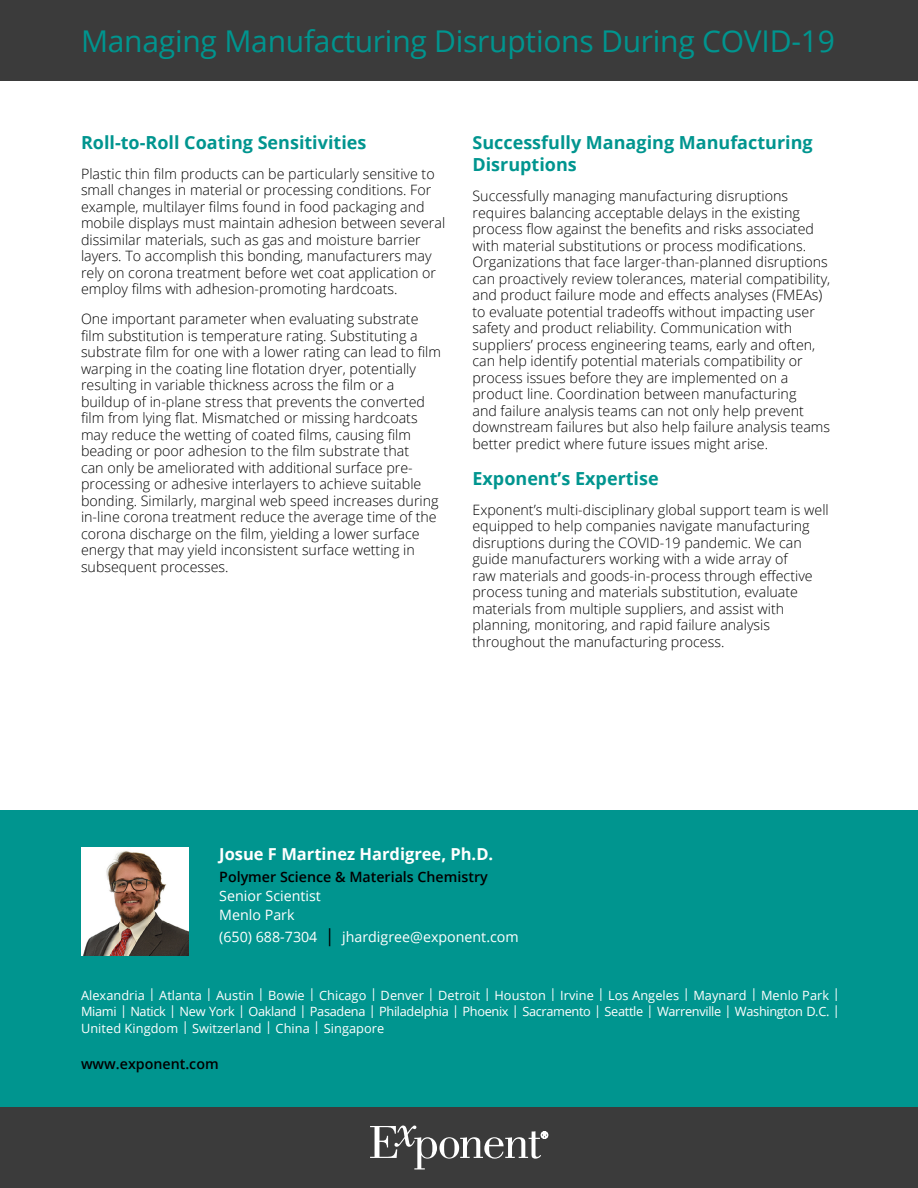
<style>
.page{position:relative;width:918px;height:1188px;background:#fff}
.page>*{position:absolute;margin:0;border:0;box-sizing:border-box;transform-origin:0 0}
.t1{font:30px "Open Sans";letter-spacing:-.01em;color:#00958f}
.t2{font:700 18px/22.5px "Open Sans";color:#00958f}
.t3{font:700 16.5px "Open Sans";color:#fff}
.t4{font:300 14.25px/16.5px "Open Sans";color:#000}
.t5{font:14.25px/19.2px "Open Sans";color:#fff}
.t6{font:600 14.25px "Open Sans";color:#000}
.t7{font:12.75px/16.5px "Open Sans";letter-spacing:.005em;color:#fff;text-align:justify}
.s1{font-size:18px;color:#000}
</style>
<div class="page">
<div style="left:0;top:810px;width:918px;height:297px;background:#00958f"></div>
<div style="left:0;top:1107px;width:918px;height:81px;background:#3b3b3b"></div>
<svg style="left:370px;top:1126px;width:178px;height:43px"></svg>
<div style="left:0;top:0;width:918px;height:81px;background:#3b3b3b"></div>
<img style="left:81px;top:848px;width:108px;height:108px">
<h1 class="t1" style="left:81px;top:21px;width:755px">Managing Manufacturing Disruptions During COVID-19</h1>
<p class="t2" style="left:81px;top:131px;width:287px">Roll-to-Roll Coating Sensitivities</p>
<p class="t4" style="left:81px;top:165px;width:366px">Plastic thin film products can be particularly sensitive to small changes in material or processing conditions. For example, multilayer films found in food packaging and mobile displays must maintain adhesion between several dissimilar materials, such as gas and moisture barrier layers. To accomplish this bonding, manufacturers may rely on corona treatment before wet coat application or employ films with adhesion-promoting hardcoats.</p>
<p class="t4" style="left:81px;top:310px;width:362px">One important parameter when evaluating substrate film substitution is temperature rating. Substituting a substrate film for one with a lower rating can lead to film warping in the coating line flotation dryer, potentially resulting in variable thickness across the film or a buildup of in-plane stress that prevents the converted film from lying flat. Mismatched or missing hardcoats may reduce the wetting of coated films, causing film beading or poor adhesion to the film substrate that<br>can only be ameliorated with additional surface pre&shy;processing or adhesive interlayers to achieve suitable bonding. Similarly, marginal web speed increases during in-line corona treatment reduce the average time of the corona discharge on the film, yielding a lower surface energy that may yield inconsistent surface wetting in subsequent processes.</p>
<p class="t2" style="left:472px;top:131px;width:342px">Successfully Managing Manufacturing<br>Disruptions</p>
<p class="t4" style="left:472px;top:187px;width:359px">Successfully managing manufacturing disruptions requires balancing acceptable delays in the existing process flow against the benefits and risks associated with material substitutions or process modifications.<br>Organizations that face larger-than-planned disruptions can proactively review tolerances, material compatibility, and product failure mode and effects analyses (FMEAs) to evaluate potential tradeoffs without impacting user safety and product reliability. Communication with suppliers’ process engineering teams, early and often, can help identify potential materials compatibility or process issues before they are implemented on a product line. Coordination between manufacturing<br>and failure analysis teams can not only help prevent downstream failures but also help failure analysis teams better predict where future issues might arise.</p>
<p class="t2" style="left:472px;top:467px;width:188px">Exponent’s Expertise</p>
<p class="t4" style="left:472px;top:501px;width:358px">Exponent’s multi-disciplinary global support team is well equipped to help companies navigate manufacturing disruptions during the COVID-19 pandemic. We can guide manufacturers working with a wide array of<br>raw materials and goods-in-process through effective process tuning and materials substitution, evaluate materials from multiple suppliers, and assist with planning, monitoring, and rapid failure analysis throughout the manufacturing process.</p>
<p class="t3" style="left:219px;top:842px;width:276px">Josue F Martinez Hardigree, Ph.D.</p>
<p class="t6" style="left:219px;top:867px;width:270px">Polymer Science &amp; Materials Chemistry</p>
<p class="t5" style="left:219px;top:886px;width:103px">Senior Scientist<br>Menlo Park</p>
<p class="t5" style="left:219px;top:927px;width:301px">(650) 688-7304 <span class="s1">|</span> jhardigree@exponent.com</p>
<p class="t7" style="left:81px;top:986px;width:760px">Alexandria | Atlanta | Austin | Bowie | Chicago | Denver | Detroit | Houston | Irvine | Los Angeles | Maynard | Menlo Park | Miami | Natick | New York | Oakland | Pasadena | Philadelphia | Phoenix | Sacramento | Seattle | Warrenville | Washington D.C. | United Kingdom | Switzerland | China | Singapore</p>
<p class="t6" style="left:81px;top:1054px;width:139px">www.exponent.com</p>
</div>
